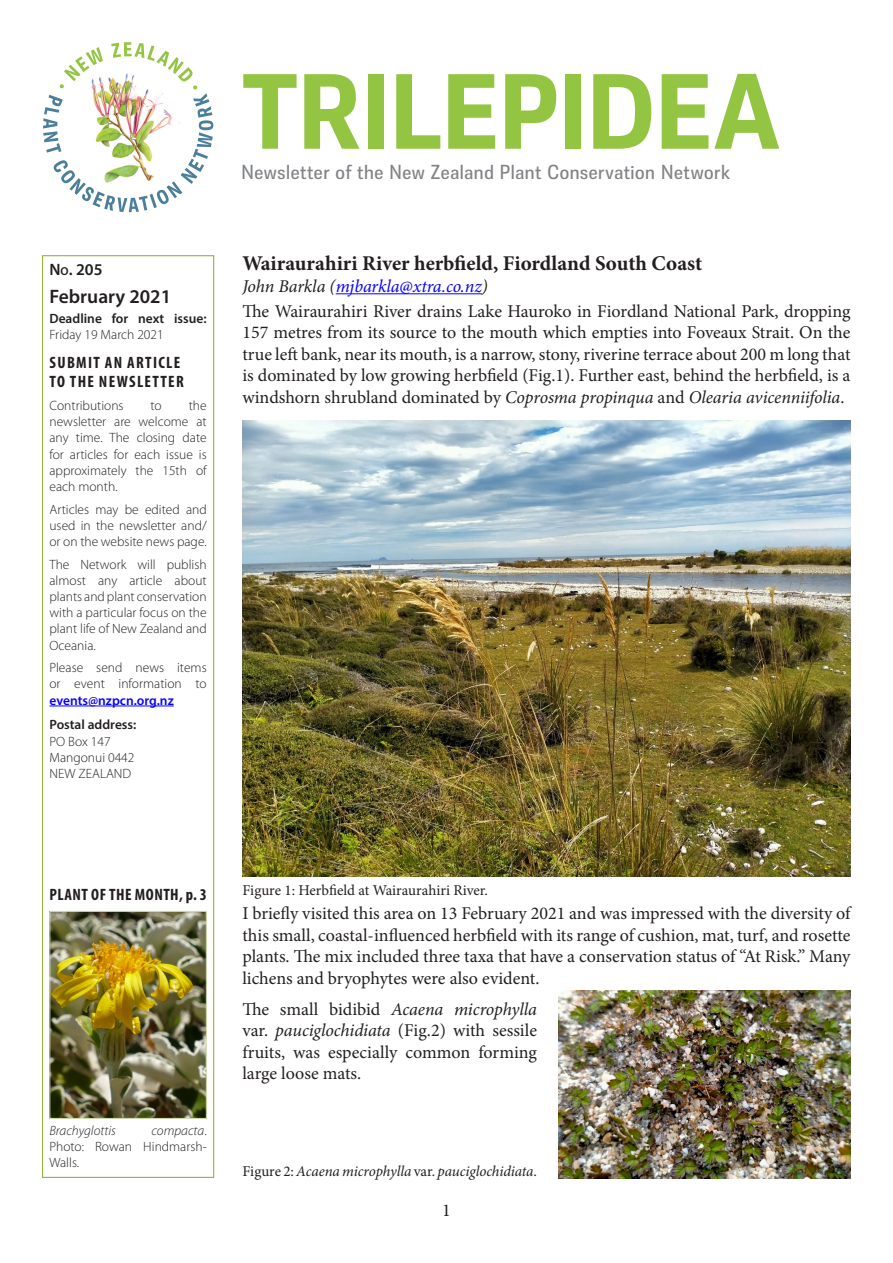
<style>
.page{position:relative;width:893px;height:1263px;background:#fff}
.page>*{position:absolute;margin:0;border:0;box-sizing:border-box;transform-origin:0 0}
.t1{font:600 106.5px "Trilon";letter-spacing:-.005em;color:#93c542}
.Heading_1_Newsletter{font:700 21px "Minion Pro";color:#231f20}
.t2{font:20.25px "Trilon";color:#808285}
.Normal_Newsletter_bo{font:600 19.5px "Myriad Pro";color:#231f20}
.Normal_Newsletter_bo-2{font:18px/21.6px "Minion Pro";color:#231f20;text-align:justify}
.Author_source{font:italic 18px "Minion Pro";letter-spacing:-.01em;color:#0600ff}
.Events_heading{font:700 condensed 16.5px/19.8px "Myriad Pro";letter-spacing:.08em;color:#231f20}
.Normal_Newsletter_bo-3{font:700 condensed 16.5px "Myriad Pro";letter-spacing:.03em;color:#231f20}
.Normal_Newsletter_bo-4{font:600 16.5px "Myriad Pro";color:#231f20}
.t3{font:italic 15px "Minion Pro";letter-spacing:-.005em;color:#231f20}
.t4{font:15px "Minion Pro";color:#231f20}
.Normal_Newsletter_bo-5{font:300 13.5px/16.2px "Myriad Pro";color:#231f20;text-align:justify}
.Normal_Newsletter_bo-6{font:600 13.5px/16.2px "Myriad Pro";color:#231f20}
.Normal_Newsletter_bo-7{font:italic 300 13.5px "Myriad Pro";color:#231f20}
.s1{font-size:11.55px}
.s2{font-weight:300}
.s3{font-weight:600;color:#0600ff}
.s4{font-weight:600}
.s5{color:#231f20}
.s6{font-style:italic}
.s7{font-style:normal}
</style>
<div class="page">
<hr style="left:336px;top:293px;width:146px;height:1px;background:#0600ff">
<img style="left:242px;top:420px;width:608px;height:457px">
<img style="left:558px;top:991px;width:292px;height:188px">
<hr style="left:49px;top:706px;width:125px;height:1px;background:#0600ff">
<img style="left:51px;top:913px;width:154px;height:204px">
<div style="left:49px;top:911px;width:158px;height:208px;border:1px solid #d8e3b7"></div>
<div style="left:42px;top:255px;width:172px;height:923px;border:1px solid #96b43d"></div>
<svg style="left:43px;top:42px;width:170px;height:170px"></svg>
<p class="Normal_Newsletter_bo-4" style="left:49px;top:259px;width:55px">N<span class="s1">o</span>. 205</p>
<p class="Normal_Newsletter_bo" style="left:49px;top:284px;width:123px">February 2021</p>
<p class="Normal_Newsletter_bo-6" style="left:49px;top:310px;width:159px">Deadline for next issue:<br><span class="s2">Friday 19 March 2021</span></p>
<p class="Events_heading" style="left:50px;top:352px;width:136px">SUBMIT AN ARTICLE<br>TO THE NEWSLETTER</p>
<p class="Normal_Newsletter_bo-5" style="left:49px;top:397px;width:76px">Contributions</p>
<p class="Normal_Newsletter_bo-5" style="left:151px;top:397px;width:13px">to</p>
<p class="Normal_Newsletter_bo-5" style="left:49px;top:397px;width:159px;text-indent:139px">the newsletter are welcome at any time. The closing date for articles for each issue is approximately the 15th of each month.</p>
<p class="Normal_Newsletter_bo-5" style="left:49px;top:501px;width:159px">Articles may be edited and used in the newsletter and/ or on the website news page.</p>
<p class="Normal_Newsletter_bo-5" style="left:49px;top:556px;width:159px">The Network will publish almost any article about plants and plant conservation with a particular focus on the plant life of New Zealand and Oceania.</p>
<p class="Normal_Newsletter_bo-5" style="left:49px;top:659px;width:159px">Please send news items or event information to <span class="s3">events@nzpcn.org.nz</span></p>
<p class="Normal_Newsletter_bo-5" style="left:49px;top:716px;width:88px;text-align:left"><span class="s4">Postal address:<br></span>PO Box 147<br>Mangonui 0442<br>NEW ZEALAND</p>
<p class="t1" style="left:242px;top:40px;width:539px">TRILEPIDEA</p>
<p class="t2" style="left:241px;top:160px;width:491px">Newsletter of the New Zealand Plant Conservation Network</p>
<p class="Heading_1_Newsletter" style="left:242px;top:249px;width:461px">Wairaurahiri River herbfield, Fiordland South Coast</p>
<p class="Author_source" style="left:242px;top:274px;width:247px"><span class="s5">John Barkla (</span>mjbarkla@xtra.co.nz<span class="s5">)</span></p>
<p class="Normal_Newsletter_bo-2" style="left:242px;top:300px;width:610px">The Wairaurahiri River drains Lake Hauroko in Fiordland National Park, dropping 157 metres from its source to the mouth which empties into Foveaux Strait. On the true left bank, near its mouth, is a narrow, stony, riverine terrace about 200 m long that is dominated by low growing herbfield (Fig.1). Further east, behind the herbfield, is a windshorn shrubland dominated by <span class="s6">Coprosma propinqua</span> and <span class="s6">Olearia avicenniifolia</span>.</p>
<p class="Normal_Newsletter_bo-3" style="left:50px;top:884px;width:159px">PLANT OF THE MONTH, p. 3</p>
<p class="Normal_Newsletter_bo-7" style="left:49px;top:1122px;width:68px">Brachyglottis</p>
<p class="Normal_Newsletter_bo-5" style="left:49px;top:1122px;width:159px;text-indent:102px"><span class="s6">compacta</span>.<br>Photo: Rowan Hindmarsh-Walls.</p>
<p class="t4" style="left:242px;top:880px;width:247px">Figure 1: Herbfield at Wairaurahiri River.</p>
<p class="Normal_Newsletter_bo-2" style="left:242px;top:903px;width:610px">I briefly visited this area on 13 February 2021 and was impressed with the diversity of this small, coastal-influenced herbfield with its range of cushion, mat, turf, and rosette plants. The mix included three taxa that have a conservation status of “At Risk.” Many lichens and bryophytes were also evident.</p>
<p class="Normal_Newsletter_bo-2" style="left:242px;top:998px;width:296px">The small bidibid <span class="s6">Acaena microphylla </span>var. <span class="s6">pauciglochidiata</span> (Fig.2) with sessile fruits, was especially common forming large loose mats.</p>
<p class="t3" style="left:242px;top:1161px;width:296px"><span class="s7">Figure 2:</span> Acaena microphylla <span class="s7">var.</span> pauciglochidiata<span class="s7">.</span></p>
<p class="Normal_Newsletter_bo-2" style="left:442px;top:1199px;width:10px">1</p>
</div>
